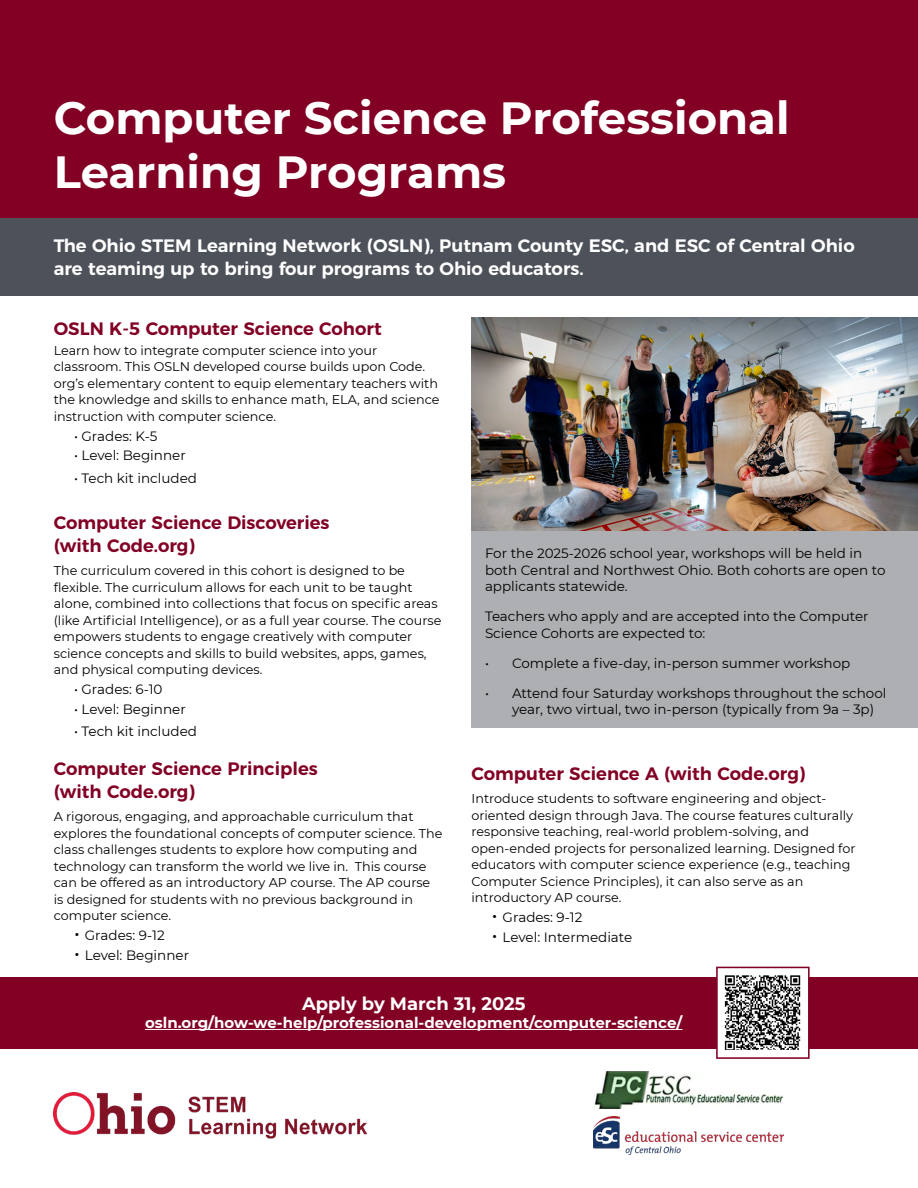
<style>
.page{position:relative;width:918px;height:1188px;background:#fff}
.page>*{position:absolute;margin:0;border:0;box-sizing:border-box;transform-origin:0 0}
.t1{font:700 45px/54px "Montserrat";color:#fff}
.t2{font:600 18px/22.5px "Montserrat";color:#820024}
.t3{font:600 18px/22.5px "Montserrat";color:#fff}
.t4{font:700 18px "Montserrat";color:#fff}
.t5{font:700 15px "Montserrat";color:#fff}
.t6{font:13.5px/16.5px "Montserrat";color:#000}
.t7{font:12.75px/16.5px "Montserrat";color:#000}
.s1{font-size:19.5px}
</style>
<div class="page">
<img style="left:472px;top:318px;width:446px;height:214px">
<div style="left:0;top:218px;width:918px;height:78px;background:#4d525a"></div>
<div style="left:0;top:977px;width:918px;height:72px;background:#820024"></div>
<img style="left:54px;top:1092px;width:312px;height:47px">
<img style="left:594px;top:1071px;width:190px;height:38px">
<hr style="left:145px;top:1029px;width:537px;height:1px;background:#fff">
<div style="left:716px;top:967px;width:94px;height:92px;background:#fff;border:2px solid #820024"></div>
<img style="left:724px;top:976px;width:77px;height:74px">
<div style="left:0;top:0;width:918px;height:218px;background:#820024"></div>
<img style="left:594px;top:1117px;width:190px;height:37px">
<div style="left:472px;top:532px;width:446px;height:196px;background:#adafb2"></div>
<h1 class="t1" style="left:54px;top:89px;width:737px">Computer Science Professional<br>Learning Programs</h1>
<h2 class="t3" style="left:54px;top:233px;width:802px">The Ohio STEM Learning Network (OSLN), Putnam County ESC, and ESC of Central Ohio are teaming up to bring four programs to Ohio educators.</h2>
<h2 class="t2" style="left:54px;top:316px;width:329px">OSLN K-5 Computer Science Cohort</h2>
<p class="t7" style="left:54px;top:341px;width:387px">Learn how to integrate computer science into your classroom. This OSLN developed course builds upon Code. org’s elementary content to equip elementary teachers with the knowledge and skills to enhance math, ELA, and science instruction with computer science.</p>
<p class="t6" style="left:74px;top:427px;width:85px">• Grades: K-5</p>
<p class="t6" style="left:74px;top:447px;width:113px">• Level: Beginner</p>
<p class="t6" style="left:74px;top:469px;width:124px">• Tech kit included</p>
<h2 class="t2" style="left:54px;top:510px;width:277px">Computer Science Discoveries (with Code.org)</h2>
<p class="t7" style="left:54px;top:562px;width:389px">The curriculum covered in this cohort is designed to be flexible. The curriculum allows for each unit to be taught alone, combined into collections that focus on specific areas (like Artificial Intelligence), or as a full year course. The course empowers students to engage creatively with computer science concepts and skills to build websites, apps, games, and physical computing devices.</p>
<p class="t6" style="left:74px;top:681px;width:90px">• Grades: 6-10</p>
<p class="t6" style="left:74px;top:700px;width:113px">• Level: Beginner</p>
<p class="t6" style="left:74px;top:723px;width:124px">• Tech kit included</p>
<h2 class="t2" style="left:54px;top:756px;width:266px">Computer Science Principles (with Code.org)</h2>
<p class="t7" style="left:54px;top:808px;width:390px">A rigorous, engaging, and approachable curriculum that explores the foundational concepts of computer science. The class challenges students to explore how computing and technology can transform the world we live in. This course can be offered as an introductory AP course. The AP course is designed for students with no previous background in computer science.</p>
<p class="t6" style="left:74px;top:927px;width:92px"><span class="s1">•</span> Grades: 9-12</p>
<p class="t6" style="left:74px;top:946px;width:117px"><span class="s1">•</span> Level: Beginner</p>
<p class="t6" style="left:485px;top:545px;width:402px">For the 2025-2026 school year, workshops will be held in both Central and Northwest Ohio. Both cohorts are open to applicants statewide.</p>
<p class="t6" style="left:485px;top:608px;width:385px">Teachers who apply and are accepted into the Computer<br>Science Cohorts are expected to:</p>
<p class="t6" style="left:485px;top:654px;width:367px">• Complete a five-day, in-person summer workshop</p>
<p class="t6" style="left:512px;top:684px;width:376px;text-indent:-27px">• Attend four Saturday workshops throughout the school year, two virtual, two in-person (typically from 9a – 3p)</p>
<h2 class="t2" style="left:472px;top:761px;width:335px">Computer Science A (with Code.org)</h2>
<p class="t7" style="left:472px;top:790px;width:386px">Introduce students to software engineering and object&shy;oriented design through Java. The course features culturally responsive teaching, real-world problem-solving, and open-ended projects for personalized learning. Designed for educators with computer science experience (e.g., teaching Computer Science Principles), it can also serve as an introductory AP course.</p>
<p class="t6" style="left:492px;top:909px;width:92px"><span class="s1">•</span> Grades: 9-12</p>
<p class="t6" style="left:492px;top:928px;width:142px"><span class="s1">•</span> Level: Intermediate</p>
<h2 class="t4" style="left:302px;top:991px;width:225px">Apply by March 31, 2025</h2>
<p class="t5" style="left:145px;top:1012px;width:539px">osln.org/how-we-help/professional-development/computer-science/</p>
</div>
